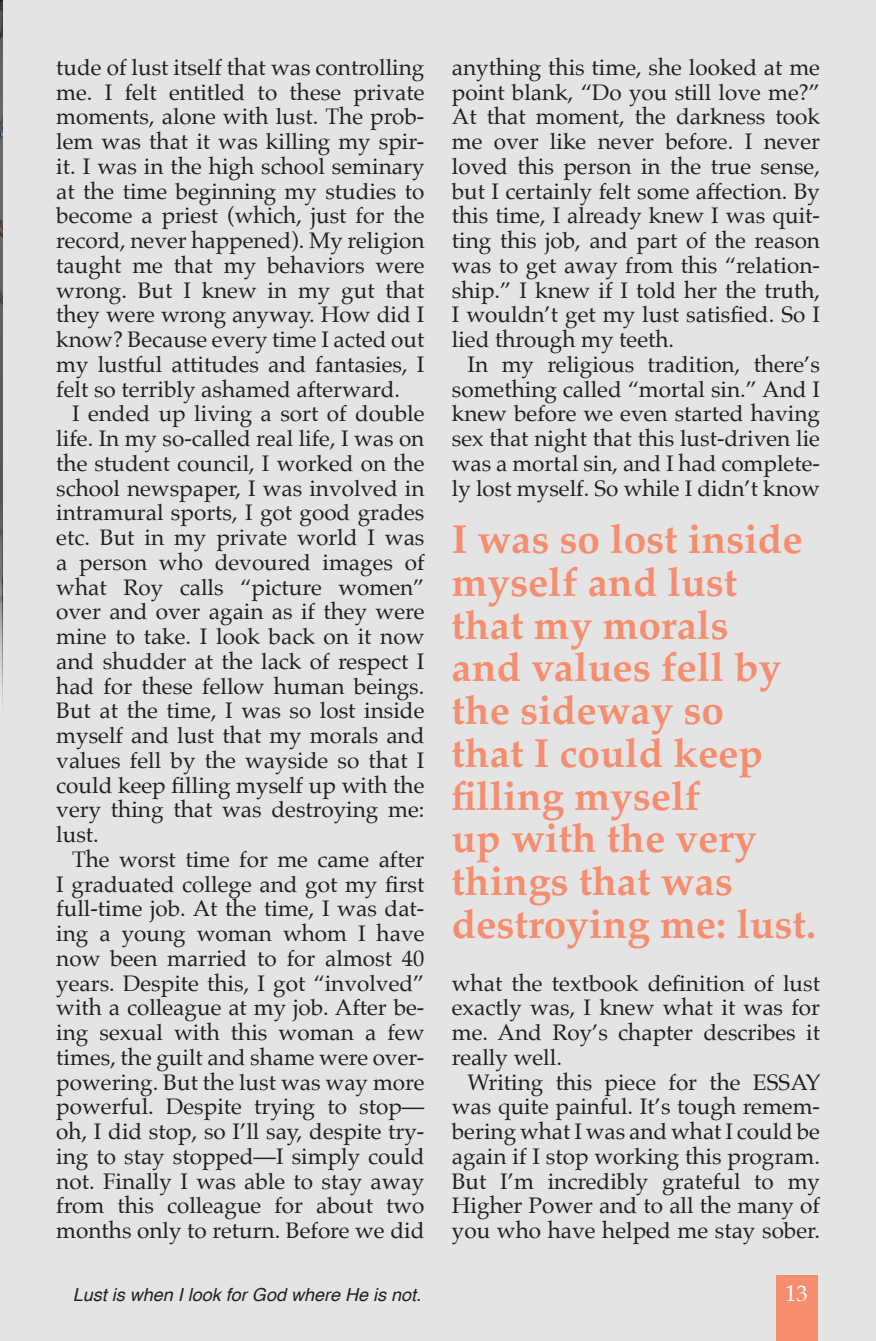
<style>
.page{position:relative;width:876px;height:1341px;background:#fff}
.page>*{position:absolute;margin:0;border:0;box-sizing:border-box;transform-origin:0 0}
.Body_Serif_1{font:700 40.5px/42.8px "Palatino";color:#f68d6f}
.t1{font:22.5px/24.8px "Palatino";color:#231f20;text-align:justify}
.t2{font:22.5px "Palatino";color:#fff}
.t3{font:italic 18px "Helvetica";color:#231f20}
</style>
<div class="page">
<div style="left:3px;top:0;width:872px;height:1341px;background:#e4e4e4"></div>
<img style="left:0;top:0;width:2px;height:503px">
<hr style="left:0;top:503px;width:2px;height:838px;background:#e4e4e4">
<div style="left:775px;top:1276px;width:42px;height:65px;background:#f68d6f"></div>
<p class="t1" style="left:56px;top:55px;width:369px">tude of lust itself that was controlling me. I felt entitled to these private moments, alone with lust. The prob&shy;lem was that it was killing my spir&shy;it. I was in the high school seminary at the time beginning my studies to become a priest (which, just for the record, never happened). My religion taught me that my behaviors were wrong. But I knew in my gut that they were wrong anyway. How did I know? Because every time I acted out my lustful attitudes and fantasies, I felt so terribly ashamed afterward.</p>
<p class="t1" style="left:56px;top:401px;width:369px;text-indent:16px">I ended up living a sort of double life. In my so-called real life, I was on the student council, I worked on the school newspaper, I was involved in intramural sports, I got good grades etc. But in my private world I was a person who devoured images of what Roy calls “picture women” over and over again as if they were mine to take. I look back on it now and shudder at the lack of respect I had for these fellow human beings.<br>But at the time, I was so lost inside myself and lust that my morals and values fell by the wayside so that I could keep filling myself up with the very thing that was destroying me: lust.</p>
<p class="t1" style="left:56px;top:847px;width:369px;text-indent:16px">The worst time for me came after I graduated college and got my first full-time job. At the time, I was dat&shy;ing a young woman whom I have now been married to for almost 40 years. Despite this, I got “involved” with a colleague at my job. After be&shy;ing sexual with this woman a few times, the guilt and shame were over&shy;powering. But the lust was way more powerful. Despite trying to stop— oh, I did stop, so I’ll say, despite try&shy;ing to stay stopped—I simply could not. Finally I was able to stay away from this colleague for about two months only to return. Before we did</p>
<p class="t1" style="left:451px;top:55px;width:369px">anything this time, she looked at me point blank, “Do you still love me?” At that moment, the darkness took me over like never before. I never loved this person in the true sense, but I certainly felt some affection. By this time, I already knew I was quit&shy;ting this job, and part of the reason was to get away from this “relation&shy;ship.” I knew if I told her the truth, I wouldn’t get my lust satisfied. So I lied through my teeth.</p>
<p class="t1" style="left:451px;top:352px;width:369px;text-indent:16px">In my religious tradition, there’s something called “mortal sin.” And I knew before we even started having sex that night that this lust-driven lie was a mortal sin, and I had complete&shy;ly lost myself. So while I didn’t know</p>
<p class="Body_Serif_1" style="left:451px;top:517px;width:366px">I was so lost inside myself and lust that my morals<br>and values fell by the sideway so<br>that I could keep filling myself<br>up with the very things that was destroying me: lust.</p>
<p class="t1" style="left:451px;top:970px;width:369px">what the textbook definition of lust exactly was, I knew what it was for me. And Roy’s chapter describes it really well.</p>
<p class="t1" style="left:451px;top:1069px;width:370px;text-indent:16px">Writing this piece for the ESSAY was quite painful. It’s tough remem&shy;bering what I was and what I could be again if I stop working this program.<br>But I’m incredibly grateful to my Higher Power and to all the many of you who have helped me stay sober.</p>
<p class="t3" style="left:73px;top:1281px;width:350px">Lust is when I look for God where He is not.</p>
<p class="t2" style="left:784px;top:1275px;width:24px">13</p>
</div>
